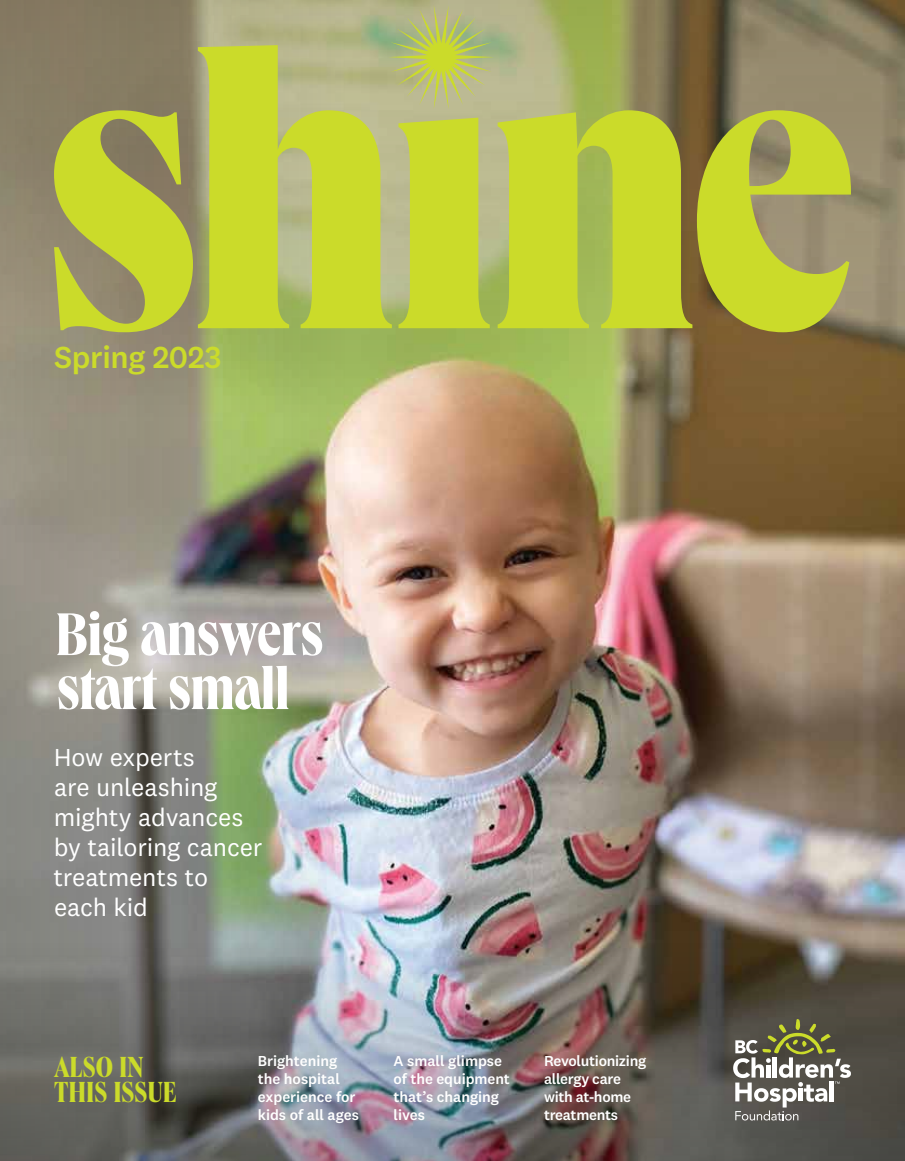
<style>
.page{position:relative;width:905px;height:1161px;background:#fff}
.page>*{position:absolute;margin:0;border:0;box-sizing:border-box;transform-origin:0 0}
.t1{font:700 62.25px/54px "Queens Compressed";letter-spacing:-.01em;color:#fff}
.t2{font:500 31.5px "National 2";letter-spacing:-.01em;color:#cbdb2a}
.t3{font:700 30px/25.5px "Queens Compressed";color:#cbdb2a}
.t4{font:25.5px/30px "National 2";letter-spacing:-.01em;color:#fff}
.t5{font:500 15px/18px "National 2";color:#fff}
.t6{font:500 15px/18px "National 2";letter-spacing:-.02em;color:#fff}
</style>
<div class="page">
<img style="left:375px;top:418px;width:529px;height:507px">
<svg style="left:375px;top:0;width:529px;height:418px;background:#948b5d"></svg>
<img style="left:0;top:0;width:375px;height:925px">
<img style="left:0;top:925px;width:904px;height:236px">
<svg style="left:54px;top:110px;width:139px;height:222px;background:#b0b543"></svg>
<svg style="left:198px;top:45px;width:194px;height:283px;background:#c2cd4b"></svg>
<svg style="left:398px;top:118px;width:92px;height:210px;background:#c5d240"></svg>
<svg style="left:497px;top:110px;width:195px;height:218px;background:#bdca38"></svg>
<svg style="left:697px;top:110px;width:154px;height:222px;background:#b0b241"></svg>
<svg style="left:388px;top:5px;width:106px;height:104px;background:#b6bd78"></svg>
<svg style="left:733px;top:1019px;width:118px;height:102px;background:#797769"></svg>
<h2 class="t2" style="left:54px;top:338px;width:169px">Spring 2023</h2>
<h1 class="t1" style="left:55px;top:604px;width:269px">Big answers start small</h1>
<h3 class="t4" style="left:53px;top:742px;width:211px">How experts<br>are unleashing mighty advances by tailoring cancer treatments to each kid</h3>
<h3 class="t3" style="left:54px;top:1052px;width:124px">ALSO IN<br>THIS ISSUE</h3>
<p class="t5" style="left:393px;top:1052px;width:118px">A small glimpse of the equipment that’s changing lives</p>
<p class="t6" style="left:544px;top:1052px;width:104px">Revolutionizing allergy care with at-home treatments</p>
<p class="t5" style="left:258px;top:1052px;width:103px">Brightening the hospital experience for kids of all ages</p>
</div>
